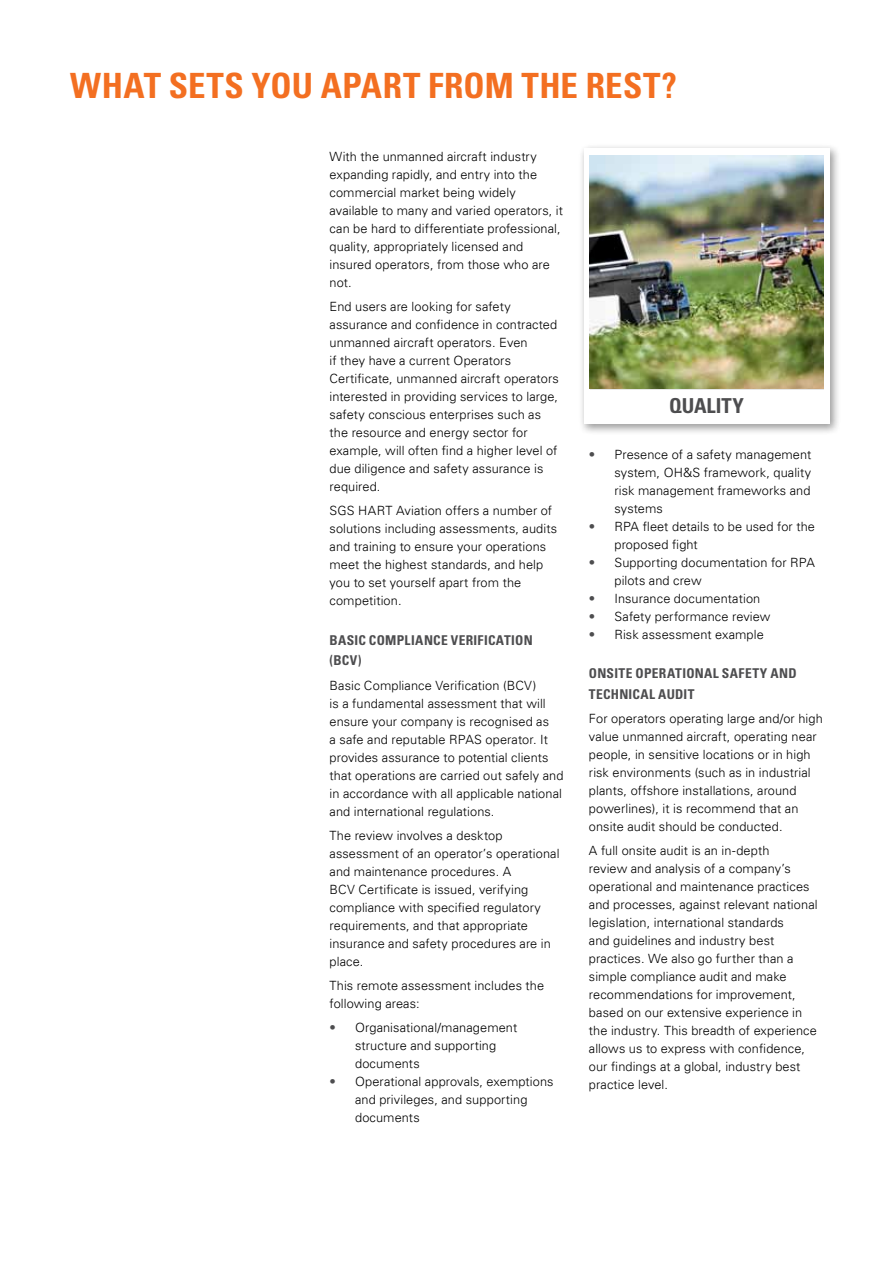
<style>
.page{position:relative;width:893px;height:1263px;background:#fff}
.page>*{position:absolute;margin:0;border:0;box-sizing:border-box;transform-origin:0 0}
.t1{font:700 condensed 34.8px "Univers LT";color:#f36f21}
.t2{font:700 condensed 20.55px "Univers LT";color:#4d4d4f}
.t3{font:700 condensed 13.5px "Univers LT";color:#4d4d4f}
.t4{font:300 12.75px/18px "Univers LT";letter-spacing:.005em;color:#000}
.s1{color:#4d4d4f}
</style>
<div class="page">
<div style="left:578px;top:144px;width:263px;height:291px;background:#000;opacity:.4"></div>
<div style="left:584px;top:149px;width:245px;height:275px;background:#fff"></div>
<img style="left:590px;top:156px;width:233px;height:232px">
<h1 class="t1" style="left:70px;top:64px;width:24px">WHAT</h1>
<h1 class="t1" style="left:169px;top:64px;width:20px">SETS</h1>
<h1 class="t1" style="left:252px;top:64px;width:21px">YOU</h1>
<h1 class="t1" style="left:321px;top:64px;width:21px">APART</h1>
<h1 class="t1" style="left:428px;top:64px;width:22px">FROM</h1>
<h1 class="t1" style="left:521px;top:64px;width:20px">THE</h1>
<h1 class="t1" style="left:586px;top:64px;width:20px">REST</h1>
<h1 class="t1" style="left:662px;top:64px;width:17px">?</h1>
<p class="t4" style="left:330px;top:147px;width:235px">With the unmanned aircraft industry expanding rapidly, and entry into the commercial market being widely available to many and varied operators, it can be hard to differentiate professional, quality, appropriately licensed and insured operators, from those who are not.</p>
<p class="t4" style="left:330px;top:297px;width:231px">End users are looking for safety assurance and confidence in contracted unmanned aircraft operators. Even<br>if they have a current Operators Certificate, unmanned aircraft operators interested in providing services to large, safety conscious enterprises such as the resource and energy sector for example, will often find a higher level of due diligence and safety assurance is required.</p>
<p class="t4" style="left:330px;top:501px;width:229px">SGS HART Aviation offers a number of solutions including assessments, audits and training to ensure your operations meet the highest standards, and help you to set yourself apart from the competition.</p>
<p class="t3" style="left:330px;top:632px;width:17px">BASIC</p>
<p class="t3" style="left:369px;top:632px;width:9px">COMPLIANCE</p>
<p class="t3" style="left:451px;top:632px;width:16px">VERIFICATION</p>
<p class="t3" style="left:330px;top:652px;width:33px">(BCV)</p>
<p class="t4" style="left:330px;top:676px;width:235px">Basic Compliance Verification (BCV)<br>is a fundamental assessment that will ensure your company is recognised as<br>a safe and reputable RPAS operator. It provides assurance to potential clients that operations are carried out safely and in accordance with all applicable national and international regulations.</p>
<p class="t4" style="left:330px;top:826px;width:231px">The review involves a desktop assessment of an operator’s operational and maintenance procedures. A<br>BCV Certificate is issued, verifying compliance with specified regulatory requirements, and that appropriate insurance and safety procedures are in place.</p>
<p class="t4" style="left:330px;top:976px;width:216px">This remote assessment includes the following areas:</p>
<p class="t4" style="left:355px;top:1018px;width:164px;text-indent:-26px"><span class="s1">•</span> Organisational/management structure and supporting documents</p>
<p class="t4" style="left:355px;top:1072px;width:200px;text-indent:-26px"><span class="s1">•</span> Operational approvals, exemptions and privileges, and supporting documents</p>
<h2 class="t2" style="left:669px;top:393px;width:76px">quality</h2>
<p class="t4" style="left:614px;top:445px;width:198px;text-align:justify;text-indent:-26px"><span class="s1">•</span> Presence of a safety management system, OH&amp;S framework, quality risk management frameworks and systems</p>
<p class="t4" style="left:614px;top:517px;width:202px;text-indent:-26px"><span class="s1">•</span> RPA fleet details to be used for the proposed fight</p>
<p class="t4" style="left:614px;top:553px;width:202px;text-indent:-26px"><span class="s1">•</span> Supporting documentation for RPA pilots and crew</p>
<p class="t4" style="left:589px;top:589px;width:173px"><span class="s1">•</span> Insurance documentation</p>
<p class="t4" style="left:589px;top:607px;width:183px"><span class="s1">•</span> Safety performance review</p>
<p class="t4" style="left:589px;top:625px;width:176px"><span class="s1">•</span> Risk assessment example</p>
<p class="t3" style="left:589px;top:665px;width:9px">ONSITE</p>
<p class="t3" style="left:636px;top:665px;width:9px">OPERATIONAL</p>
<p class="t3" style="left:722px;top:665px;width:9px">SAFETY</p>
<p class="t3" style="left:770px;top:665px;width:10px">AND</p>
<p class="t3" style="left:589px;top:685px;width:9px">TECHNICAL</p>
<p class="t3" style="left:658px;top:685px;width:9px">AUDIT</p>
<p class="t4" style="left:589px;top:710px;width:235px">For operators operating large and/or high value unmanned aircraft, operating near people, in sensitive locations or in high risk environments (such as in industrial plants, offshore installations, around powerlines), it is recommend that an onsite audit should be conducted.</p>
<p class="t4" style="left:589px;top:842px;width:230px">A full onsite audit is an in-depth<br>review and analysis of a company’s operational and maintenance practices and processes, against relevant national legislation, international standards<br>and guidelines and industry best practices. We also go further than a simple compliance audit and make recommendations for improvement, based on our extensive experience in the industry. This breadth of experience allows us to express with confidence, our findings at a global, industry best practice level.</p>
</div>
